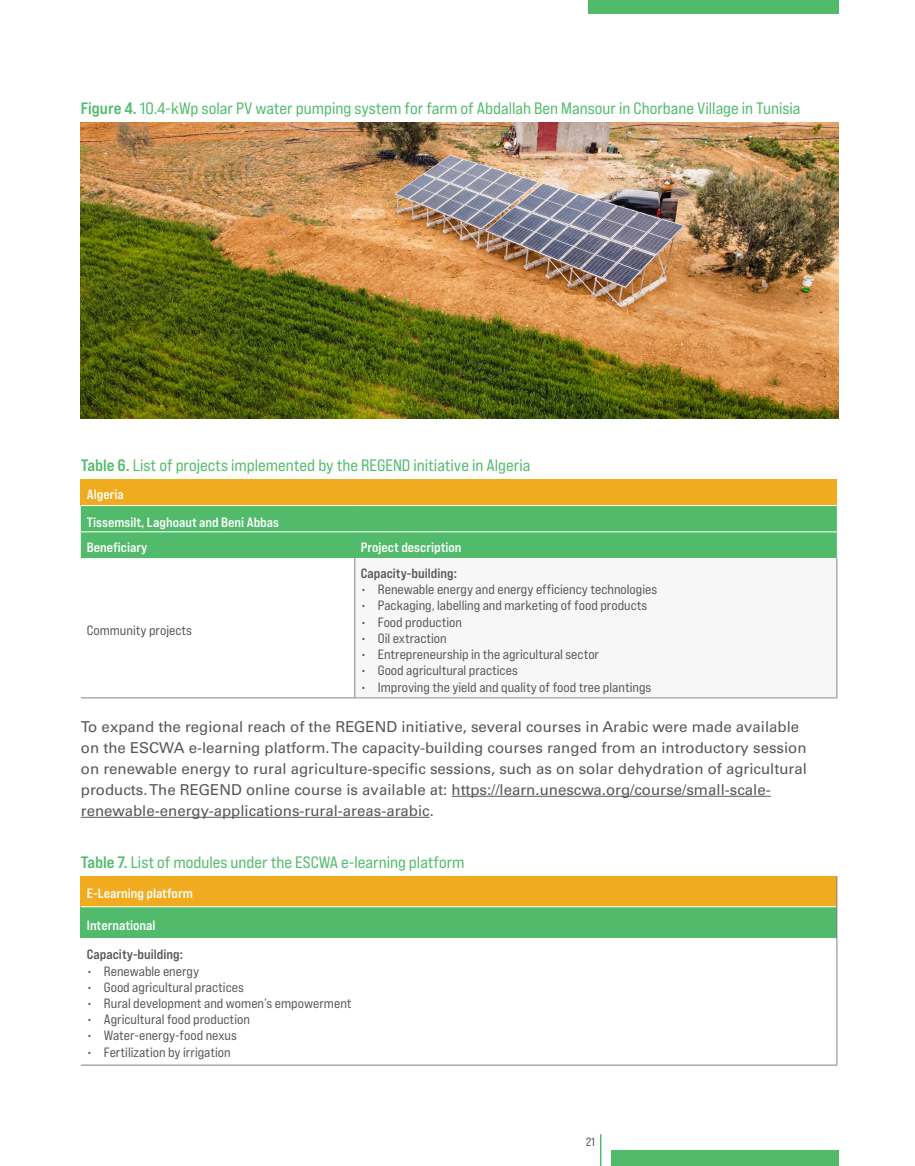
<style>
.page{position:relative;width:915px;height:1166px;background:#fff}
.page>*{position:absolute;margin:0;border:0;box-sizing:border-box;transform-origin:0 0}
.Figures{font:16.5px "Bebas Neue Pro Exp Rg";color:#51bb6b}
.running_text{font:15px/21px "Univers LT Std";color:#57585a}
.Running_text{font:13.5px "Bebas Neue Pro Exp Rg";color:#57585a}
.Running_text-2{font:13.5px "Bebas Neue Pro Exp Bd";color:#fff}
.Running_text-3{font:13.5px "Bebas Neue Pro Exp Bd";color:#57585a}
.t1{font:12px "Bebas Neue Pro Sm E Rg";color:#57585a}
.s1{font-family:"Bebas Neue Pro Exp Bd"}
</style>
<div class="page">
<div style="left:611px;top:1150px;width:227px;height:15px;background:#51bb6b"></div>
<div style="left:588px;top:0;width:250px;height:14px;background:#51bb6b"></div>
<hr style="left:599px;top:1133px;width:2px;height:32px;background:#51bb6b">
<hr style="left:451px;top:795px;width:319px;height:1px;background:#57585a">
<hr style="left:81px;top:816px;width:348px;height:1px;background:#57585a">
<img style="left:81px;top:123px;width:757px;height:295px">
<div style="left:81px;top:479px;width:755px;height:26px;background:#f0ab1f"></div>
<div style="left:81px;top:506px;width:755px;height:52px;background:#51bb6b"></div>
<div style="left:355px;top:558px;width:481px;height:139px;background:#f7f7f8"></div>
<hr style="left:81px;top:531px;width:274px;height:1px;background:#fff">
<hr style="left:355px;top:531px;width:481px;height:1px;background:#fff">
<hr style="left:354px;top:558px;width:1px;height:139px;background:#808285">
<hr style="left:836px;top:558px;width:1px;height:139px;background:#808285">
<hr style="left:355px;top:697px;width:482px;height:1px;background:#8a8c8f">
<hr style="left:81px;top:697px;width:274px;height:1px;background:#808285">
<div style="left:81px;top:876px;width:755px;height:30px;background:#f0ab1f"></div>
<div style="left:81px;top:906px;width:755px;height:31px;background:#51bb6b"></div>
<hr style="left:836px;top:937px;width:1px;height:127px;background:#808285">
<hr style="left:81px;top:906px;width:755px;height:1px;background:#fff">
<hr style="left:836px;top:876px;width:1px;height:30px;background:#808285">
<hr style="left:836px;top:906px;width:1px;height:31px;background:#808285">
<hr style="left:81px;top:1064px;width:756px;height:1px;background:#808285">
<p class="Figures" style="left:81px;top:98px;width:720px"><span class="s1">Figure 4.</span> 10.4-kWp solar PV water pumping system for farm of Abdallah Ben Mansour in Chorbane Village in Tunisia</p>
<p class="Figures" style="left:81px;top:455px;width:451px"><span class="s1">Table 6.</span> List of projects implemented by the REGEND initiative in Algeria</p>
<p class="Running_text-2" style="left:87px;top:486px;width:38px">Algeria</p>
<p class="Running_text-2" style="left:87px;top:513px;width:194px">Tissemsilt, Laghoaut and Beni Abbas</p>
<p class="Running_text-2" style="left:87px;top:538px;width:62px">Beneficiary</p>
<p class="Running_text-2" style="left:361px;top:538px;width:102px">Project description</p>
<p class="Running_text-3" style="left:361px;top:564px;width:98px">Capacity-building:</p>
<p class="Running_text" style="left:361px;top:581px;width:298px">• Renewable energy and energy efficiency technologies</p>
<p class="Running_text" style="left:361px;top:597px;width:288px">• Packaging, labelling and marketing of food products</p>
<p class="Running_text" style="left:361px;top:613px;width:103px">• Food production</p>
<p class="Running_text" style="left:361px;top:629px;width:87px">• Oil extraction</p>
<p class="Running_text" style="left:361px;top:646px;width:240px">• Entrepreneurship in the agricultural sector</p>
<p class="Running_text" style="left:361px;top:662px;width:158px">• Good agricultural practices</p>
<p class="Running_text" style="left:361px;top:678px;width:292px">• Improving the yield and quality of food tree plantings</p>
<p class="running_text" style="left:81px;top:715px;width:727px">To expand the regional reach of the REGEND initiative, several courses in Arabic were made available on the ESCWA e-learning platform. The capacity-building courses ranged from an introductory session on renewable energy to rural agriculture-specific sessions, such as on solar dehydration of agricultural products. The REGEND online course is available at: https://learn.unescwa.org/course/small-scale&shy;renewable-energy-applications-rural-areas-arabic.</p>
<p class="Figures" style="left:81px;top:851px;width:385px"><span class="s1">Table 7.</span> List of modules under the ESCWA e-learning platform</p>
<p class="Running_text-2" style="left:87px;top:884px;width:107px">E-Learning platform</p>
<p class="Running_text-2" style="left:87px;top:916px;width:70px">International</p>
<p class="Running_text-3" style="left:87px;top:945px;width:98px">Capacity-building:</p>
<p class="Running_text" style="left:87px;top:962px;width:114px">• Renewable energy</p>
<p class="Running_text" style="left:87px;top:978px;width:158px">• Good agricultural practices</p>
<p class="Running_text" style="left:87px;top:994px;width:266px">• Rural development and women’s empowerment</p>
<p class="Running_text" style="left:87px;top:1010px;width:164px">• Agricultural food production</p>
<p class="Running_text" style="left:87px;top:1027px;width:151px">• Water-energy-food nexus</p>
<p class="Running_text" style="left:87px;top:1043px;width:145px">• Fertilization by irrigation</p>
<p class="Running_text" style="left:87px;top:621px;width:107px">Community projects</p>
<p class="t1" style="left:586px;top:1134px;width:10px">21</p>
</div>
